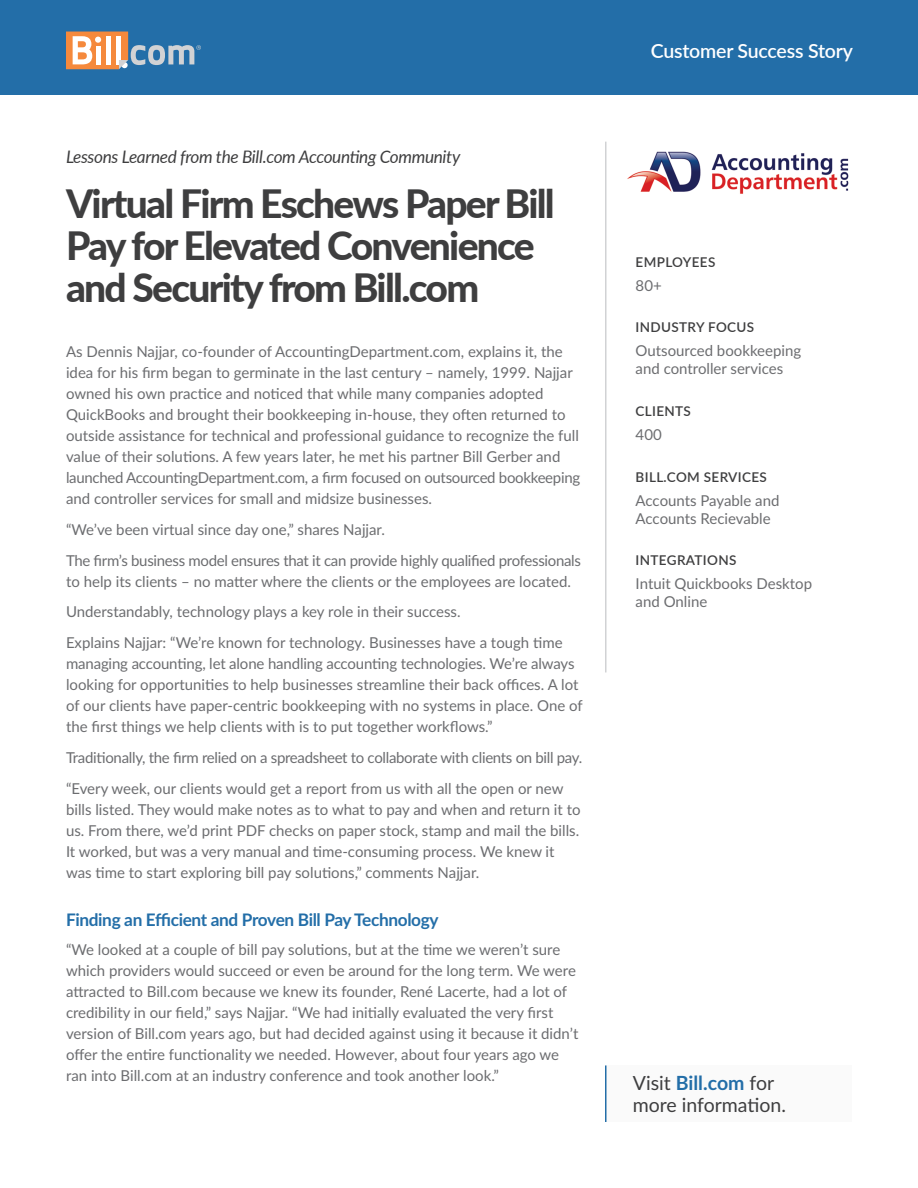
<style>
.page{position:relative;width:918px;height:1188px;background:#fff}
.page>*{position:absolute;margin:0;border:0;box-sizing:border-box;transform-origin:0 0}
.t1{font:800 39px/42px "Lato";letter-spacing:-.045em;color:#3e3e3f}
.t2{font:19.5px/22.5px "Lato";color:#3e3e3f}
.t3{font:600 19.5px "Lato";letter-spacing:-.01em;color:#fff}
.Question{font:italic 17.25px "Lato";letter-spacing:-.02em;color:#3e3e3f}
.Answer{font:700 17.25px "Lato";letter-spacing:-.02em;color:#236ea8}
.Question-2{font:15px/21px "Lato";color:#6c6d70}
.Answer-2{font:15px/21px "Lato";color:#6c6d70}
.Question-3{font:15px/21px "Lato";letter-spacing:-.02em;color:#6c6d70}
.Sidebar_Body{font:15px/18px "Lato";color:#6c6d70}
.Sidebar_Heading{font:600 13.5px "Lato";letter-spacing:.025em;color:#3e3e3f}
.s1{font-weight:700;color:#236ea8}
</style>
<div class="page">
<div style="left:0;top:0;width:918px;height:94px;background:#236ea8"></div>
<svg style="left:66px;top:32px;width:135px;height:37px"></svg>
<hr style="left:605px;top:142px;width:1px;height:530px;background:#d1d2d4">
<div style="left:606px;top:1065px;width:246px;height:57px;background:#f5f5f6"></div>
<hr style="left:605px;top:1065px;width:1px;height:57px;background:#236ea8">
<img style="left:627px;top:151px;width:222px;height:43px">
<p class="Question" style="left:66px;top:144px;width:396px">Lessons Learned from the Bill.com Accounting Community</p>
<h1 class="t1" style="left:66px;top:181px;width:490px">Virtual Firm Eschews Paper Bill<br>Pay for Elevated Convenience and Security from Bill.com</h1>
<p class="Question-2" style="left:66px;top:340px;width:516px">As Dennis Najjar, co-founder of AccountingDepartment.com, explains it, the idea for his firm began to germinate in the last century – namely, 1999. Najjar owned his own practice and noticed that while many companies adopted QuickBooks and brought their bookkeeping in-house, they often returned to outside assistance for technical and professional guidance to recognize the full value of their solutions. A few years later, he met his partner Bill Gerber and launched AccountingDepartment.com, a firm focused on outsourced bookkeeping and controller services for small and midsize businesses.</p>
<p class="Question-2" style="left:66px;top:518px;width:321px">“We’ve been virtual since day one,” shares Najjar.</p>
<p class="Question-3" style="left:66px;top:549px;width:517px">The firm’s business model ensures that it can provide highly qualified professionals to help its clients – no matter where the clients or the employees are located.</p>
<p class="Question-2" style="left:66px;top:601px;width:396px">Understandably, technology plays a key role in their success.</p>
<p class="Question-2" style="left:66px;top:631px;width:518px">Explains Najjar: “We’re known for technology. Businesses have a tough time managing accounting, let alone handling accounting technologies. We’re always looking for opportunities to help businesses streamline their back offices. A lot of our clients have paper-centric bookkeeping with no systems in place. One of the first things we help clients with is to put together workflows.”</p>
<p class="Question-3" style="left:66px;top:746px;width:518px">Traditionally, the firm relied on a spreadsheet to collaborate with clients on bill pay.</p>
<p class="Question-2" style="left:66px;top:777px;width:516px">“Every week, our clients would get a report from us with all the open or new bills listed. They would make notes as to what to pay and when and return it to us. From there, we’d print PDF checks on paper stock, stamp and mail the bills.<br>It worked, but was a very manual and time-consuming process. We knew it was time to start exploring bill pay solutions,” comments Najjar.</p>
<p class="Answer" style="left:66px;top:907px;width:374px">Finding an Efficient and Proven Bill Pay Technology</p>
<p class="Answer-2" style="left:66px;top:938px;width:514px">“We looked at a couple of bill pay solutions, but at the time we weren’t sure which providers would succeed or even be around for the long term. We were attracted to Bill.com because we knew its founder, René Lacerte, had a lot of credibility in our field,” says Najjar. “We had initially evaluated the very first version of Bill.com years ago, but had decided against using it because it didn’t offer the entire functionality we needed. However, about four years ago we ran into Bill.com at an industry conference and took another look.”</p>
<p class="t3" style="left:651px;top:37px;width:204px">Customer Success Story</p>
<p class="Sidebar_Heading" style="left:636px;top:252px;width:81px">EMPLOYEES</p>
<p class="Sidebar_Body" style="left:636px;top:276px;width:28px">80+</p>
<p class="Sidebar_Heading" style="left:636px;top:318px;width:120px">INDUSTRY FOCUS</p>
<p class="Sidebar_Body" style="left:636px;top:341px;width:167px">Outsourced bookkeeping and controller services</p>
<p class="Sidebar_Heading" style="left:636px;top:401px;width:57px">CLIENTS</p>
<p class="Sidebar_Body" style="left:636px;top:425px;width:28px">400</p>
<p class="Sidebar_Heading" style="left:636px;top:467px;width:133px">BILL.COM SERVICES</p>
<p class="Sidebar_Body" style="left:636px;top:491px;width:145px">Accounts Payable and<br>Accounts Recievable</p>
<p class="Sidebar_Heading" style="left:636px;top:551px;width:102px">INTEGRATIONS</p>
<p class="Sidebar_Body" style="left:636px;top:574px;width:178px">Intuit Quickbooks Desktop and Online</p>
<p class="t2" style="left:633px;top:1071px;width:155px">Visit <span class="s1">Bill.com</span> for more information.</p>
</div>
